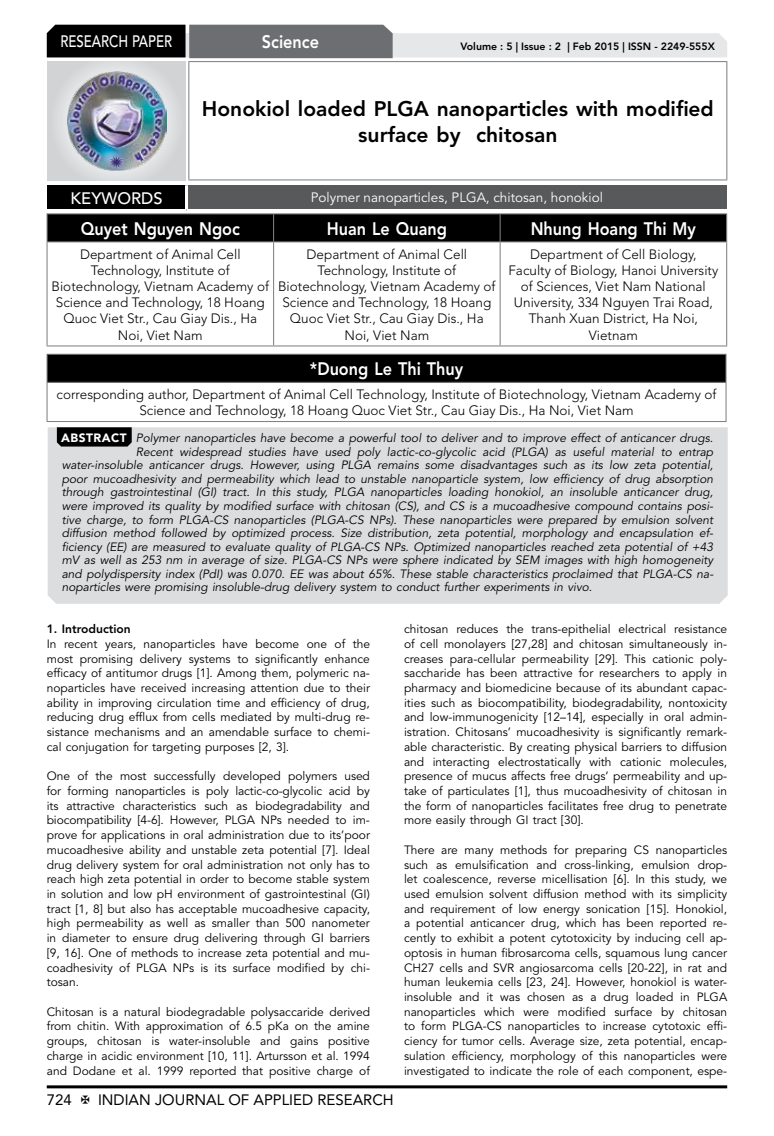
<style>
.page{position:relative;width:774px;height:1136px;background:#fff}
.page>*{position:absolute;margin:0;border:0;box-sizing:border-box;transform-origin:0 0}
.t1{font:800 21px/26.2px "Avenir LT Std";color:#000;text-align:center}
.t2{font:800 18px "Avenir LT Std";color:#fff;scale:.9 1}
.t3{font:500 16.5px "Avenir LT Std";color:#fff;scale:.8 1}
.t4{font:500 16.5px "Avenir LT Std";color:#fff}
.t5{font:15px "Avenir LT Std";color:#000}
.t6{font:300 13.5px/16.2px "Avenir LT Std";color:#000;text-align:center}
.t7{font:13.5px "Avenir LT Std";color:#fff}
.t8{font:12px/14.7px "Avenir LT Std";color:#000;text-align:justify}
.t9{font:italic 12px "Avenir LT Std";color:#000}
.t10{font:800 12px "Avenir LT Std";color:#000}
.t11{font:800 10.5px "Avenir LT Std";color:#000}
.s1{font-weight:900;font-style:normal;color:#fff}
</style>
<div class="page">
<hr style="left:47px;top:1085px;width:680px;height:3px;background:#000">
<div style="left:48px;top:62px;width:137px;height:118px;background:linear-gradient(to right,#d9dadb,#d9dadb)"></div>
<img style="left:68px;top:71px;width:99px;height:100px">
<svg style="left:47px;top:25px;width:680px;height:33px;background:#979899"></svg>
<hr style="left:188px;top:61px;width:539px;height:1px;background:#808285">
<hr style="left:188px;top:62px;width:1px;height:117px;background:#808285">
<hr style="left:726px;top:62px;width:1px;height:117px;background:#808285">
<hr style="left:188px;top:179px;width:539px;height:1px;background:#808285">
<hr style="left:47px;top:213px;width:227px;height:1px;background:#808285">
<hr style="left:274px;top:213px;width:226px;height:1px;background:#808285">
<hr style="left:500px;top:213px;width:227px;height:1px;background:#808285">
<div style="left:47px;top:214px;width:680px;height:27px;background:#000"></div>
<hr style="left:47px;top:241px;width:227px;height:1px;background:#808285">
<hr style="left:47px;top:242px;width:1px;height:103px;background:#808285">
<hr style="left:274px;top:241px;width:226px;height:1px;background:#808285">
<hr style="left:273px;top:242px;width:1px;height:103px;background:#808285">
<hr style="left:500px;top:241px;width:227px;height:1px;background:#808285">
<hr style="left:500px;top:242px;width:1px;height:103px;background:#808285">
<hr style="left:726px;top:242px;width:1px;height:103px;background:#808285">
<hr style="left:47px;top:345px;width:227px;height:1px;background:#808285">
<hr style="left:274px;top:345px;width:226px;height:1px;background:#808285">
<hr style="left:500px;top:345px;width:227px;height:1px;background:#808285">
<div style="left:47px;top:354px;width:679px;height:28px;background:#000"></div>
<hr style="left:47px;top:354px;width:679px;height:1px;background:#808285">
<svg style="left:47px;top:355px;width:1px;height:27px"></svg>
<svg style="left:725px;top:355px;width:1px;height:27px"></svg>
<hr style="left:47px;top:382px;width:679px;height:1px;background:#808285">
<hr style="left:47px;top:383px;width:1px;height:38px;background:#808285">
<hr style="left:725px;top:383px;width:1px;height:38px;background:#808285">
<hr style="left:47px;top:421px;width:679px;height:1px;background:#808285">
<div style="left:47px;top:185px;width:139px;height:25px;background:#000"></div>
<div style="left:186px;top:185px;width:541px;height:25px;background:#58595b"></div>
<hr style="left:185px;top:185px;width:3px;height:24px;background:#fff">
<hr style="left:47px;top:209px;width:139px;height:3px;background:#fff">
<hr style="left:186px;top:209px;width:541px;height:3px;background:#fff">
<div style="left:48px;top:427px;width:680px;height:176px;background:#dcddde"></div>
<svg style="left:57px;top:427px;width:75px;height:19px"></svg>
<h3 class="t3" style="left:60px;top:32px;width:139px">RESEARCH PAPER</h3>
<h2 class="t2" style="left:262px;top:31px;width:65px">Science</h2>
<p class="t11" style="left:460px;top:41px;width:256px">Volume : 5 | Issue : 2 | Feb 2015 | ISSN - 2249-555X</p>
<h1 class="t1" style="left:202px;top:95px;width:513px">Honokiol loaded PLGA nanoparticles with modified surface by chitosan</h1>
<h3 class="t4" style="left:71px;top:189px;width:94px">KEYWORDS</h3>
<p class="t7" style="left:311px;top:189px;width:294px">Polymer nanoparticles, PLGA, chitosan, honokiol</p>
<h2 class="t2" style="left:81px;top:218px;width:178px">Quyet Nguyen Ngoc</h2>
<h2 class="t2" style="left:327px;top:218px;width:135px">Huan Le Quang</h2>
<h2 class="t2" style="left:531px;top:218px;width:185px">Nhung Hoang Thi My</h2>
<p class="t6" style="left:52px;top:246px;width:219px">Department of Animal Cell<br>Technology, Institute of<br>Biotechnology, Vietnam Academy of<br>Science and Technology, 18 Hoang<br>Quoc Viet Str., Cau Giay Dis., Ha<br>Noi, Viet Nam</p>
<p class="t6" style="left:278px;top:246px;width:219px">Department of Animal Cell<br>Technology, Institute of<br>Biotechnology, Vietnam Academy of<br>Science and Technology, 18 Hoang<br>Quoc Viet Str., Cau Giay Dis., Ha<br>Noi, Viet Nam</p>
<p class="t6" style="left:508px;top:246px;width:211px">Department of Cell Biology,<br>Faculty of Biology, Hanoi University of Sciences, Viet Nam National<br>University, 334 Nguyen Trai Road,<br>Thanh Xuan District, Ha Noi,<br>Vietnam</p>
<h2 class="t2" style="left:310px;top:358px;width:172px">*Duong Le Thi Thuy</h2>
<p class="t6" style="left:57px;top:386px;width:661px">corresponding author, Department of Animal Cell Technology, Institute of Biotechnology, Vietnam Academy of<br>Science and Technology, 18 Hoang Quoc Viet Str., Cau Giay Dis., Ha Noi, Viet Nam</p>
<p class="t9" style="left:61px;top:431px;width:653px"><span class="s1">ABSTRACT</span> Polymer nanoparticles have become a powerful tool to deliver and to improve effect of anticancer drugs.</p>
<p class="t9" style="left:136px;top:445px;width:579px">Recent widespread studies have used poly lactic-co-glycolic acid (PLGA) as useful material to entrap</p>
<p class="t9" style="left:62px;top:458px;width:653px">water-insoluble anticancer drugs. However, using PLGA remains some disadvantages such as its low zeta potential,</p>
<p class="t9" style="left:62px;top:472px;width:653px">poor mucoadhesivity and permeability which lead to unstable nanoparticle system, low efficiency of drug absorption</p>
<p class="t9" style="left:62px;top:485px;width:653px">through gastrointestinal (GI) tract. In this study, PLGA nanoparticles loading honokiol, an insoluble anticancer drug,</p>
<p class="t9" style="left:62px;top:499px;width:653px">were improved its quality by modified surface with chitosan (CS), and CS is a mucoadhesive compound contains posi-</p>
<p class="t9" style="left:62px;top:512px;width:653px">tive charge, to form PLGA-CS nanoparticles (PLGA-CS NPs). These nanoparticles were prepared by emulsion solvent</p>
<p class="t9" style="left:62px;top:526px;width:653px">diffusion method followed by optimized process. Size distribution, zeta potential, morphology and encapsulation ef-</p>
<p class="t9" style="left:62px;top:539px;width:653px">ficiency (EE) are measured to evaluate quality of PLGA-CS NPs. Optimized nanoparticles reached zeta potential of +43</p>
<p class="t9" style="left:62px;top:553px;width:653px">mV as well as 253 nm in average of size. PLGA-CS NPs were sphere indicated by SEM images with high homogeneity</p>
<p class="t9" style="left:62px;top:566px;width:653px">and polydispersity index (PdI) was 0.070. EE was about 65%. These stable characteristics proclaimed that PLGA-CS na-</p>
<p class="t9" style="left:62px;top:580px;width:532px">noparticles were promising insoluble-drug delivery system to conduct further experiments in vivo.</p>
<p class="t10" style="left:47px;top:622px;width:85px">1. Introduction</p>
<p class="t8" style="left:47px;top:636px;width:325px">In recent years, nanoparticles have become one of the most promising delivery systems to significantly enhance efficacy of antitumor drugs [1]. Among them, polymeric na&shy;noparticles have received increasing attention due to their ability in improving circulation time and efficiency of drug, reducing drug efflux from cells mediated by multi-drug re&shy;sistance mechanisms and an amendable surface to chemi&shy;cal conjugation for targeting purposes [2, 3].</p>
<p class="t8" style="left:47px;top:769px;width:325px">One of the most successfully developed polymers used for forming nanoparticles is poly lactic-co-glycolic acid by its attractive characteristics such as biodegradability and biocompatibility [4-6]. However, PLGA NPs needed to im&shy;prove for applications in oral administration due to its’poor mucoadhesive ability and unstable zeta potential [7]. Ideal drug delivery system for oral administration not only has to reach high zeta potential in order to become stable system in solution and low pH environment of gastrointestinal (GI) tract [1, 8] but also has acceptable mucoadhesive capacity, high permeability as well as smaller than 500 nanometer in diameter to ensure drug delivering through GI barriers [9, 16]. One of methods to increase zeta potential and mu&shy;coadhesivity of PLGA NPs is its surface modified by chi&shy;tosan.</p>
<p class="t8" style="left:47px;top:1004px;width:325px">Chitosan is a natural biodegradable polysaccaride derived from chitin. With approximation of 6.5 pKa on the amine groups, chitosan is water-insoluble and gains positive charge in acidic environment [10, 11]. Artursson et al. 1994 and Dodane et al. 1999 reported that positive charge of</p>
<p class="t8" style="left:404px;top:622px;width:325px">chitosan reduces the trans-epithelial electrical resistance of cell monolayers [27,28] and chitosan simultaneously in&shy;creases para-cellular permeability [29]. This cationic poly&shy;saccharide has been attractive for researchers to apply in pharmacy and biomedicine because of its abundant capac&shy;ities such as biocompatibility, biodegradability, nontoxicity and low-immunogenicity [12–14], especially in oral admin&shy;istration. Chitosans’ mucoadhesivity is significantly remark&shy;able characteristic. By creating physical barriers to diffusion and interacting electrostatically with cationic molecules, presence of mucus affects free drugs’ permeability and up&shy;take of particulates [1], thus mucoadhesivity of chitosan in the form of nanoparticles facilitates free drug to penetrate more easily through GI tract [30].</p>
<p class="t8" style="left:404px;top:842px;width:325px">There are many methods for preparing CS nanoparticles such as emulsification and cross-linking, emulsion drop&shy;let coalescence, reverse micellisation [6]. In this study, we used emulsion solvent diffusion method with its simplicity and requirement of low energy sonication [15]. Honokiol, a potential anticancer drug, which has been reported re&shy;cently to exhibit a potent cytotoxicity by inducing cell ap&shy;optosis in human fibrosarcoma cells, squamous lung cancer CH27 cells and SVR angiosarcoma cells [20-22], in rat and human leukemia cells [23, 24]. However, honokiol is water&shy;insoluble and it was chosen as a drug loaded in PLGA nanoparticles which were modified surface by chitosan to form PLGA-CS nanoparticles to increase cytotoxic effi&shy;ciency for tumor cells. Average size, zeta potential, encap&shy;sulation efficiency, morphology of this nanoparticles were investigated to indicate the role of each component, espe-</p>
<p class="t5" style="left:47px;top:1090px;width:27px">724</p>
<p class="t5" style="left:98px;top:1090px;width:297px">INDIAN JOURNAL OF APPLIED RESEARCH</p>
</div>
